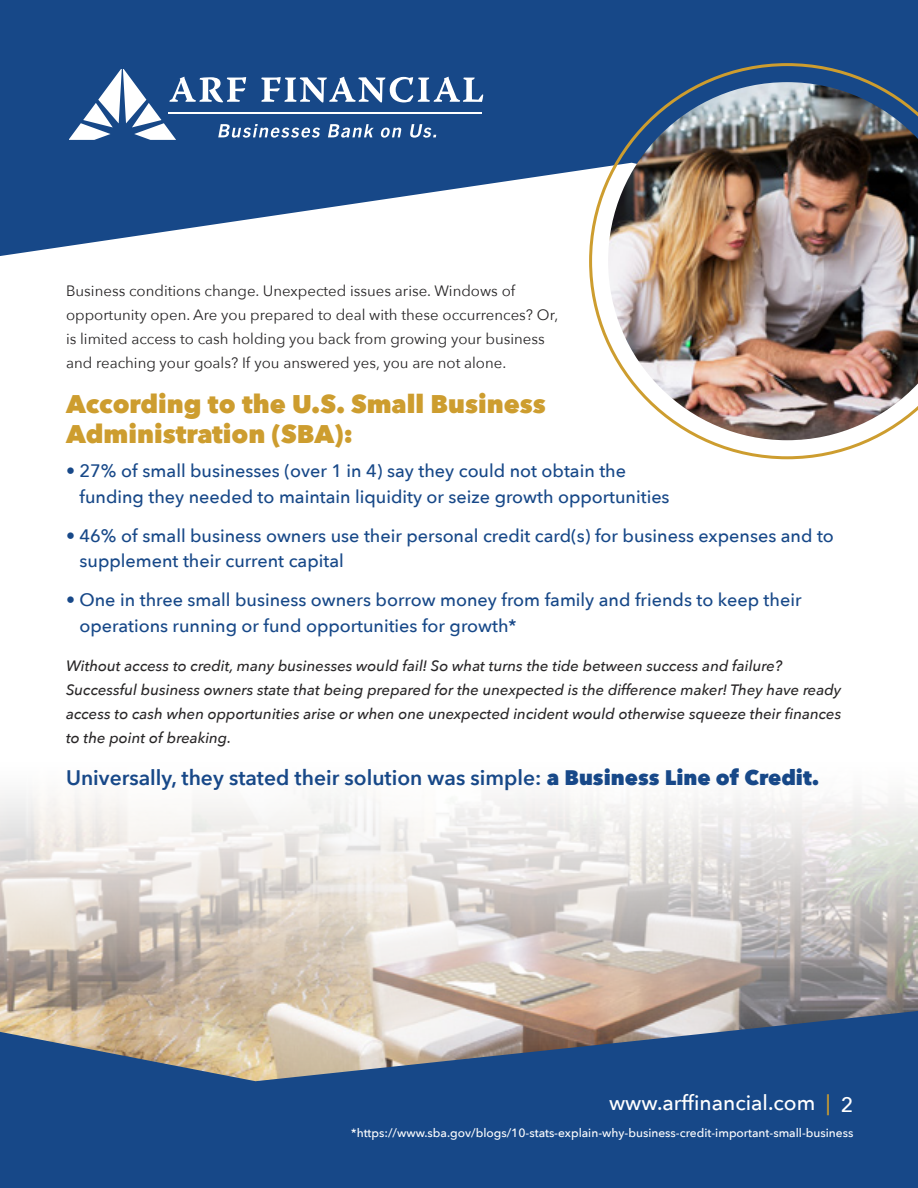
<style>
.page{position:relative;width:918px;height:1188px;background:#fff}
.page>*{position:absolute;margin:0;border:0;box-sizing:border-box;transform-origin:0 0}
.t1{font:800 25.5px/30px "Avenir Next";color:#cd9d2f}
.t2{font:600 21px "Avenir Next";color:#174888}
.t3{font:500 21px "Avenir Next";color:#fff}
.t4{font:500 18px/25.5px "Avenir Next";color:#174888}
.t5{font:italic 500 15px/24px "Avenir Next";color:#282627}
.t6{font:15px/24px "Avenir Next";color:#282627}
.t7{font:500 12px "Avenir Next";color:#fff}
.s1{font-weight:800}
.s2{color:#cd9d2f}
</style>
<div class="page">
<img style="left:0;top:795px;width:918px;height:216px">
<svg style="left:0;top:1011px;width:918px;height:177px;fill:#174888"></svg>
<svg style="left:0;top:0;width:918px;height:256px;fill:#174888"></svg>
<svg style="left:69px;top:69px;width:414px;height:71px"></svg>
<svg style="left:589px;top:63px;width:329px;height:396px"></svg>
<img style="left:608px;top:82px;width:310px;height:358px">
<p class="t6" style="left:66px;top:278px;width:494px">Business conditions change. Unexpected issues arise. Windows of opportunity open. Are you prepared to deal with these occurrences? Or, is limited access to cash holding you back from growing your business and reaching your goals? If you answered yes, you are not alone.</p>
<h1 class="t1" style="left:66px;top:389px;width:481px">According to the U.S. Small Business<br>Administration (SBA):</h1>
<p class="t4" style="left:80px;top:457px;width:592px;text-indent:-14px">• 27% of small businesses (over 1 in 4) say they could not obtain the funding they needed to maintain liquidity or seize growth opportunities</p>
<p class="t4" style="left:80px;top:522px;width:756px;text-indent:-14px">• 46% of small business owners use their personal credit card(s) for business expenses and to supplement their current capital</p>
<p class="t4" style="left:80px;top:586px;width:724px;text-indent:-14px">• One in three small business owners borrow money from family and friends to keep their operations running or fund opportunities for growth*</p>
<p class="t5" style="left:66px;top:654px;width:777px">Without access to credit, many businesses would fail! So what turns the tide between success and failure?<br>Successful business owners state that being prepared for the unexpected is the difference maker! They have ready access to cash when opportunities arise or when one unexpected incident would otherwise squeeze their finances to the point of breaking.</p>
<p class="t2" style="left:66px;top:760px;width:755px">Universally, they stated their solution was simple: <span class="s1">a Business Line of Credit.</span></p>
<p class="t3" style="left:609px;top:1085px;width:246px">www.arffinancial.com <span class="s2">|</span> 2</p>
<p class="t7" style="left:351px;top:1123px;width:504px">*https://www.sba.gov/blogs/10-stats-explain-why-business-credit-important-small-business</p>
</div>
